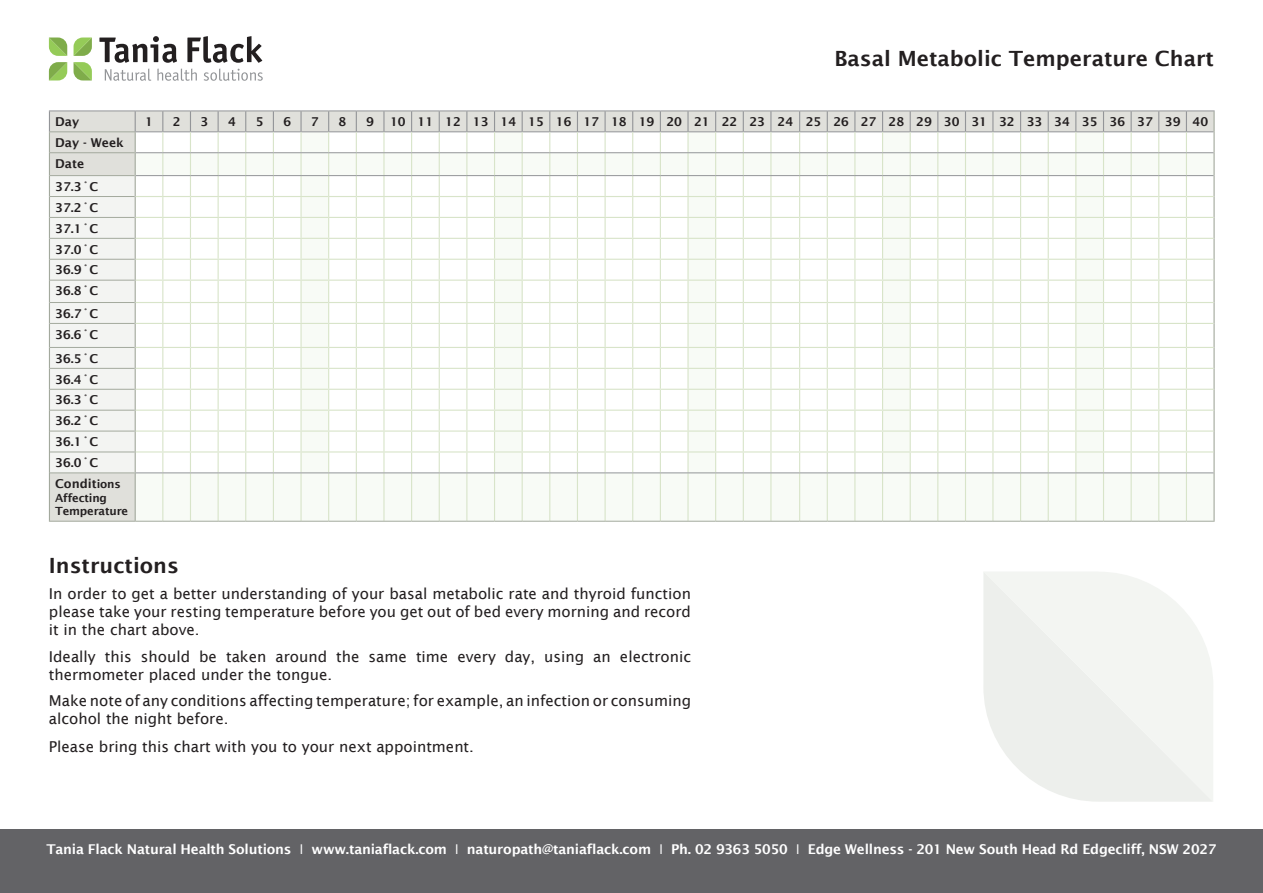
<style>
.page{position:relative;width:1263px;height:893px;background:#fff}
.page>*{position:absolute;margin:0;border:0;box-sizing:border-box;transform-origin:0 0}
.t1{font:600 21px "Lucida Sans";color:#231f20}
.t2{font:15px/18px "Lucida Sans";color:#231f20}
.t3{font:600 13.5px "Lucida Sans";letter-spacing:-.015em;color:#fff}
.t4{font:600 12.15px/20.9px "Lucida Sans";color:#231f20}
.t5{font:600 11.25px/13.5px "Lucida Sans";letter-spacing:-.015em;color:#231f20}
.s1{font-size:11.25px}
.s2{font-family:"Lucida Grande";font-weight:700}
</style>
<div class="page">
<div style="left:0;top:829px;width:1263px;height:64px;background:#636366"></div>
<svg style="left:99px;top:36px;width:78px;height:27px"></svg>
<svg style="left:187px;top:36px;width:75px;height:27px"></svg>
<svg style="left:105px;top:69px;width:46px;height:12px"></svg>
<svg style="left:157px;top:69px;width:40px;height:12px"></svg>
<svg style="left:204px;top:69px;width:59px;height:12px"></svg>
<svg style="left:49px;top:38px;width:18px;height:18px"></svg>
<svg style="left:49px;top:62px;width:18px;height:18px"></svg>
<svg style="left:74px;top:38px;width:18px;height:18px"></svg>
<svg style="left:74px;top:62px;width:18px;height:18px"></svg>
<svg style="left:983px;top:572px;width:230px;height:230px;fill:#f3f5f2"></svg>
<div style="left:136px;top:473px;width:1077px;height:48px;background:#f8fbf6"></div>
<hr style="left:49px;top:473px;width:1px;height:48px;background:#a3a99d">
<hr style="left:135px;top:473px;width:1px;height:48px;background:#a3a99d">
<hr style="left:1213px;top:473px;width:1px;height:48px;background:#a3a99d">
<hr style="left:162px;top:473px;width:1px;height:48px;background:#d8e4c9">
<hr style="left:190px;top:473px;width:1px;height:48px;background:#d8e4c9">
<hr style="left:218px;top:473px;width:1px;height:48px;background:#d8e4c9">
<hr style="left:245px;top:473px;width:1px;height:48px;background:#d8e4c9">
<hr style="left:273px;top:473px;width:1px;height:48px;background:#d8e4c9">
<hr style="left:300px;top:473px;width:2px;height:48px;background:#d8e4c9">
<hr style="left:328px;top:473px;width:1px;height:48px;background:#d8e4c9">
<hr style="left:356px;top:473px;width:1px;height:48px;background:#d8e4c9">
<hr style="left:383px;top:473px;width:1px;height:48px;background:#d8e4c9">
<hr style="left:411px;top:473px;width:1px;height:48px;background:#d8e4c9">
<hr style="left:439px;top:473px;width:1px;height:48px;background:#d8e4c9">
<hr style="left:466px;top:473px;width:1px;height:48px;background:#d8e4c9">
<hr style="left:494px;top:473px;width:1px;height:48px;background:#d8e4c9">
<hr style="left:522px;top:473px;width:1px;height:48px;background:#d8e4c9">
<hr style="left:549px;top:473px;width:1px;height:48px;background:#d8e4c9">
<hr style="left:577px;top:473px;width:1px;height:48px;background:#d8e4c9">
<hr style="left:604px;top:473px;width:2px;height:48px;background:#d8e4c9">
<hr style="left:632px;top:473px;width:1px;height:48px;background:#d8e4c9">
<hr style="left:660px;top:473px;width:1px;height:48px;background:#d8e4c9">
<hr style="left:687px;top:473px;width:2px;height:48px;background:#d8e4c9">
<hr style="left:715px;top:473px;width:1px;height:48px;background:#d8e4c9">
<hr style="left:743px;top:473px;width:1px;height:48px;background:#d8e4c9">
<hr style="left:770px;top:473px;width:1px;height:48px;background:#d8e4c9">
<hr style="left:799px;top:473px;width:1px;height:48px;background:#d8e4c9">
<hr style="left:827px;top:473px;width:1px;height:48px;background:#d8e4c9">
<hr style="left:854px;top:473px;width:1px;height:48px;background:#d8e4c9">
<hr style="left:882px;top:473px;width:1px;height:48px;background:#d8e4c9">
<hr style="left:910px;top:473px;width:1px;height:48px;background:#d8e4c9">
<hr style="left:937px;top:473px;width:1px;height:48px;background:#d8e4c9">
<hr style="left:965px;top:473px;width:1px;height:48px;background:#d8e4c9">
<hr style="left:992px;top:473px;width:1px;height:48px;background:#d8e4c9">
<hr style="left:1020px;top:473px;width:1px;height:48px;background:#d8e4c9">
<hr style="left:1048px;top:473px;width:1px;height:48px;background:#d8e4c9">
<hr style="left:1075px;top:473px;width:1px;height:48px;background:#d8e4c9">
<hr style="left:1103px;top:473px;width:1px;height:48px;background:#d8e4c9">
<hr style="left:1130px;top:473px;width:2px;height:48px;background:#d8e4c9">
<hr style="left:1158px;top:473px;width:1px;height:48px;background:#d8e4c9">
<hr style="left:1186px;top:473px;width:1px;height:48px;background:#d8e4c9">
<svg style="left:135px;top:521px;width:1079px;height:1px"></svg>
<hr style="left:49px;top:521px;width:86px;height:1px;background:#a3a99d">
<svg style="left:49px;top:111px;width:1165px;height:362px"></svg>
<h1 class="t1" style="left:834px;top:46px;width:381px">Basal Metabolic Temperature Chart</h1>
<p class="t4" style="left:55px;top:111px;width:26px">Day</p>
<p class="t4" style="left:145px;top:111px;width:9px">1</p>
<p class="t4" style="left:173px;top:111px;width:9px">2</p>
<p class="t4" style="left:200px;top:111px;width:9px">3</p>
<p class="t4" style="left:228px;top:111px;width:9px">4</p>
<p class="t4" style="left:256px;top:111px;width:9px">5</p>
<p class="t4" style="left:283px;top:111px;width:9px">6</p>
<p class="t4" style="left:311px;top:111px;width:9px">7</p>
<p class="t4" style="left:339px;top:111px;width:9px">8</p>
<p class="t4" style="left:366px;top:111px;width:9px">9</p>
<p class="t4" style="left:390px;top:111px;width:820px">10 11 12 13 14 15 16 17 18 19 20 21 22 23 24 25 26 27 28 29 30 31 32 33 34 35 36 37 39 40</p>
<p class="t4" style="left:55px;top:132px;width:70px">Day - Week<br>Date</p>
<p class="t4" style="left:55px;top:176px;width:44px;text-align:justify">37.3˚C 37.2˚C 37.1˚C 37.0˚C 36.9˚C 36.8˚C</p>
<p class="t4" style="left:55px;top:303px;width:44px">36.7˚C<br>36.6˚C</p>
<p class="t4" style="left:55px;top:348px;width:67px">36.5˚C<br>36.4˚C<br>36.3˚C<br>36.2˚C<br>36.1˚C<br>36.0˚C<br>Condit<span class="s1">ions</span></p>
<p class="t5" style="left:55px;top:491px;width:75px">Affecting<br>Temperature</p>
<h1 class="t1" style="left:49px;top:553px;width:132px">Instructions</h1>
<p class="t2" style="left:49px;top:585px;width:644px;text-align:justify">In order to get a better understanding of your basal metabolic rate and thyroid function please take your resting temperature before you get out of bed every morning and record it in the chart above.</p>
<p class="t2" style="left:49px;top:647px;width:644px">Ideally this should be taken around the same time every day, using an electronic thermometer placed under the tongue.</p>
<p class="t2" style="left:49px;top:692px;width:644px">Make note of any conditions affecting temperature; for example, an infection or consuming alcohol the night before.</p>
<p class="t2" style="left:49px;top:738px;width:427px">Please bring this chart with you to your next appointment.</p>
<p class="t3" style="left:46px;top:841px;width:1171px">Tania Flack Natural Health Solutions <span class="s2">❘</span> www.taniaflack.com <span class="s2">❘</span> naturopath@taniaflack.com <span class="s2">❘</span> Ph. 02 9363 5050 <span class="s2">❘</span> Edge Wellness - 201 New South Head Rd Edgecliff, NSW 2027</p>
</div>
